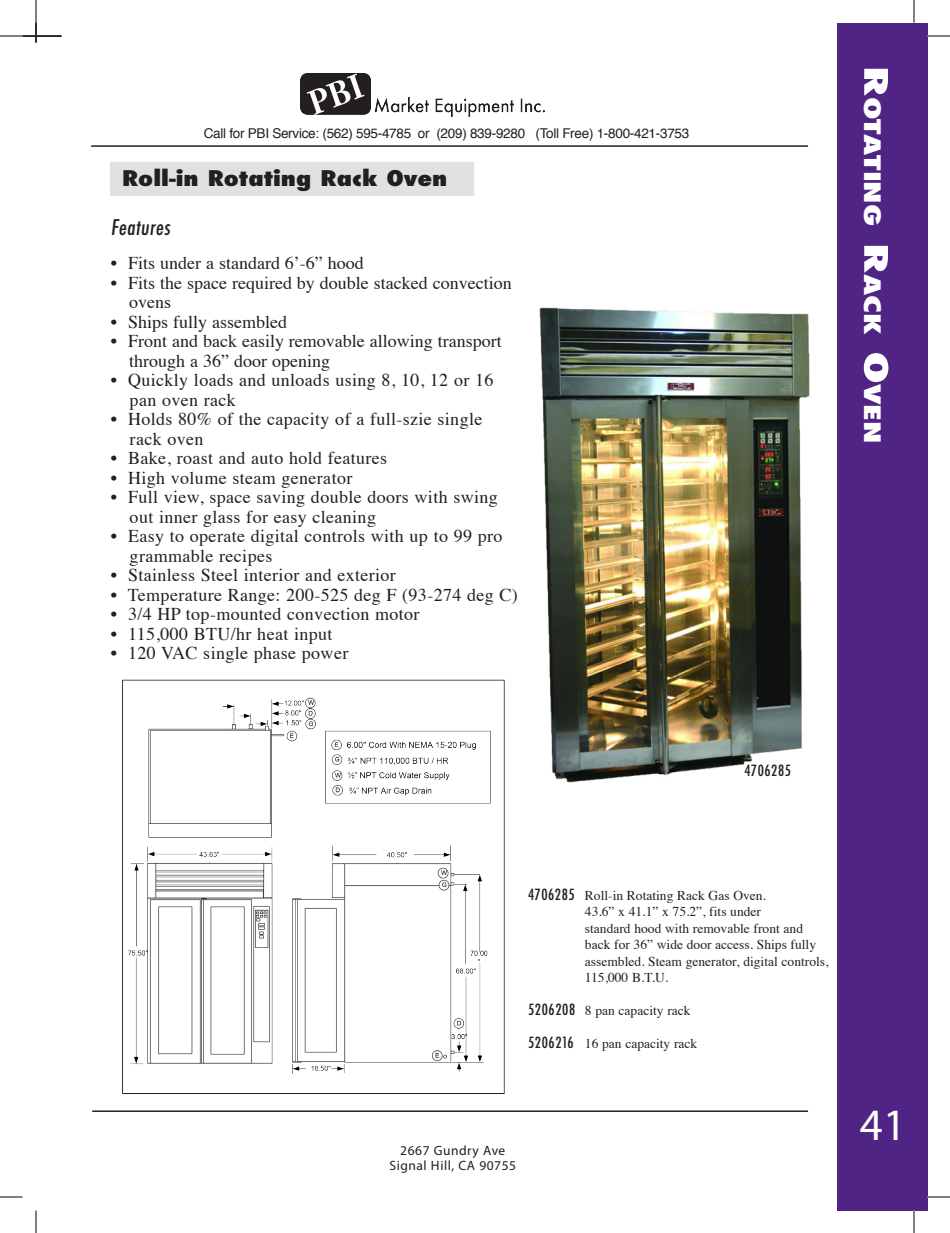
<style>
.page{position:relative;width:950px;height:1233px;background:#fff}
.page>*{position:absolute;margin:0;border:0;box-sizing:border-box;transform-origin:0 0}
.t1{font:45px "Myriad Pro";color:#fff}
.t2{font:800 condensed 22.05px "Futura";color:#fff;scale:1.6 1}
.t3{font:800 condensed 21px "Futura";color:#231f20;scale:1.3 1}
.t4{font:500 condensed 21px "Futura";color:#231f20}
.t5{font:18px/19.5px "Times";letter-spacing:.02em;color:#231f20}
.t6{font:18px/19.5px "Times";color:#231f20}
.t7{font:500 condensed 15px "Futura";letter-spacing:.04em;color:#231f20}
.t8{font:13.5px/16.5px "Times";color:#231f20}
.t9{font:13.5px "Helvetica";letter-spacing:-.02em;color:#231f20}
.t10{font:13.5px/14.5px "Myriad Pro";letter-spacing:.04em;color:#231f20;text-align:center}
.s1{font-size:31.5px}
.s2{font-family:"Futura";font-weight:500;font-stretch:condensed;font-size:15px}
</style>
<div class="page">
<hr style="left:35px;top:22px;width:2px;height:21px;background:#231f20">
<hr style="left:22px;top:35px;width:40px;height:2px;background:#231f20">
<div style="left:836px;top:23px;width:91px;height:1187px;background:#502484"></div>
<hr style="left:91px;top:145px;width:717px;height:2px;background:#231f20">
<hr style="left:92px;top:1110px;width:716px;height:2px;background:#231f20">
<img style="left:300px;top:73px;width:244px;height:44px">
<div style="left:109px;top:161px;width:366px;height:36px;background:#e1e1e3;border:1px solid #fff"></div>
<img style="left:539px;top:307px;width:271px;height:476px">
<img style="left:122px;top:679px;width:383px;height:415px">
<svg style="left:0;top:36px;width:22px;height:1px"></svg>
<svg style="left:927px;top:36px;width:23px;height:1px"></svg>
<svg style="left:0;top:1197px;width:22px;height:1px"></svg>
<svg style="left:927px;top:1197px;width:23px;height:1px"></svg>
<svg style="left:36px;top:0;width:1px;height:22px"></svg>
<svg style="left:36px;top:1210px;width:1px;height:23px"></svg>
<svg style="left:913px;top:0;width:1px;height:22px"></svg>
<svg style="left:913px;top:1210px;width:1px;height:23px"></svg>
<p class="t9" style="left:204px;top:123px;width:487px">Call for PBI Service: (562) 595-4785 or (209) 839-9280 (Toll Free) 1-800-421-3753</p>
<p class="t3" style="left:122px;top:164px;width:252px">Roll-in Rotating Rack Oven</p>
<p class="t4" style="left:111px;top:214px;width:64px">Features</p>
<p class="t6" style="left:111px;top:252px;width:254px">• Fits under a standard 6’-6” hood</p>
<p class="t6" style="left:129px;top:272px;width:384px;text-indent:-18px">• Fits the space required by double stacked convection ovens</p>
<p class="t6" style="left:111px;top:311px;width:178px">• Ships fully assembled</p>
<p class="t6" style="left:129px;top:330px;width:374px;text-indent:-18px">• Front and back easily removable allowing transport through a 36” door opening</p>
<p class="t5" style="left:130px;top:369px;width:365px;text-indent:-19px">• Quickly loads and unloads using 8, 10, 12 or 16 pan oven rack</p>
<p class="t5" style="left:130px;top:408px;width:354px;text-indent:-19px">• Holds 80% of the capacity of a full-szie single rack oven</p>
<p class="t5" style="left:111px;top:447px;width:278px">• Bake, roast and auto hold features</p>
<p class="t5" style="left:111px;top:467px;width:243px">• High volume steam generator</p>
<p class="t5" style="left:130px;top:486px;width:369px;text-indent:-19px">• Full view, space saving double doors with swing out inner glass for easy cleaning</p>
<p class="t5" style="left:130px;top:525px;width:374px;text-indent:-19px">• Easy to operate digital controls with up to 99 pro grammable recipes</p>
<p class="t5" style="left:111px;top:564px;width:287px">• Stainless Steel interior and exterior</p>
<p class="t5" style="left:111px;top:584px;width:408px">• Temperature Range: 200-525 deg F (93-274 deg C)</p>
<p class="t5" style="left:111px;top:603px;width:310px">• 3/4 HP top-mounted convection motor</p>
<p class="t5" style="left:111px;top:623px;width:223px">• 115,000 BTU/hr heat input</p>
<p class="t5" style="left:111px;top:642px;width:239px">• 120 VAC single phase power</p>
<p class="t7" style="left:744px;top:761px;width:48px">4706285</p>
<p class="t2" style="left:887px;top:66px;width:237px;rotate:90deg"><span class="s1">R</span>otating <span class="s1">R</span>ack <span class="s1">O</span>ven</p>
<p class="t8" style="left:585px;top:886px;width:245px;text-indent:-57px"><span class="s2">4706285</span> Roll-in Rotating Rack Gas Oven.<br>43.6” x 41.1” x 75.2”, fits under<br>standard hood with removable front and back for 36” wide door access. Ships fully assembled. Steam generator, digital controls, 115,000 B.T.U.</p>
<p class="t8" style="left:528px;top:1001px;width:164px"><span class="s2">5206208</span> 8 pan capacity rack</p>
<p class="t8" style="left:528px;top:1034px;width:171px"><span class="s2">5206216</span> 16 pan capacity rack</p>
<p class="t10" style="left:389px;top:1143px;width:128px">2667 Gundry Ave<br>Signal Hill, CA 90755</p>
<h1 class="t1" style="left:860px;top:1097px;width:48px">41</h1>
</div>
